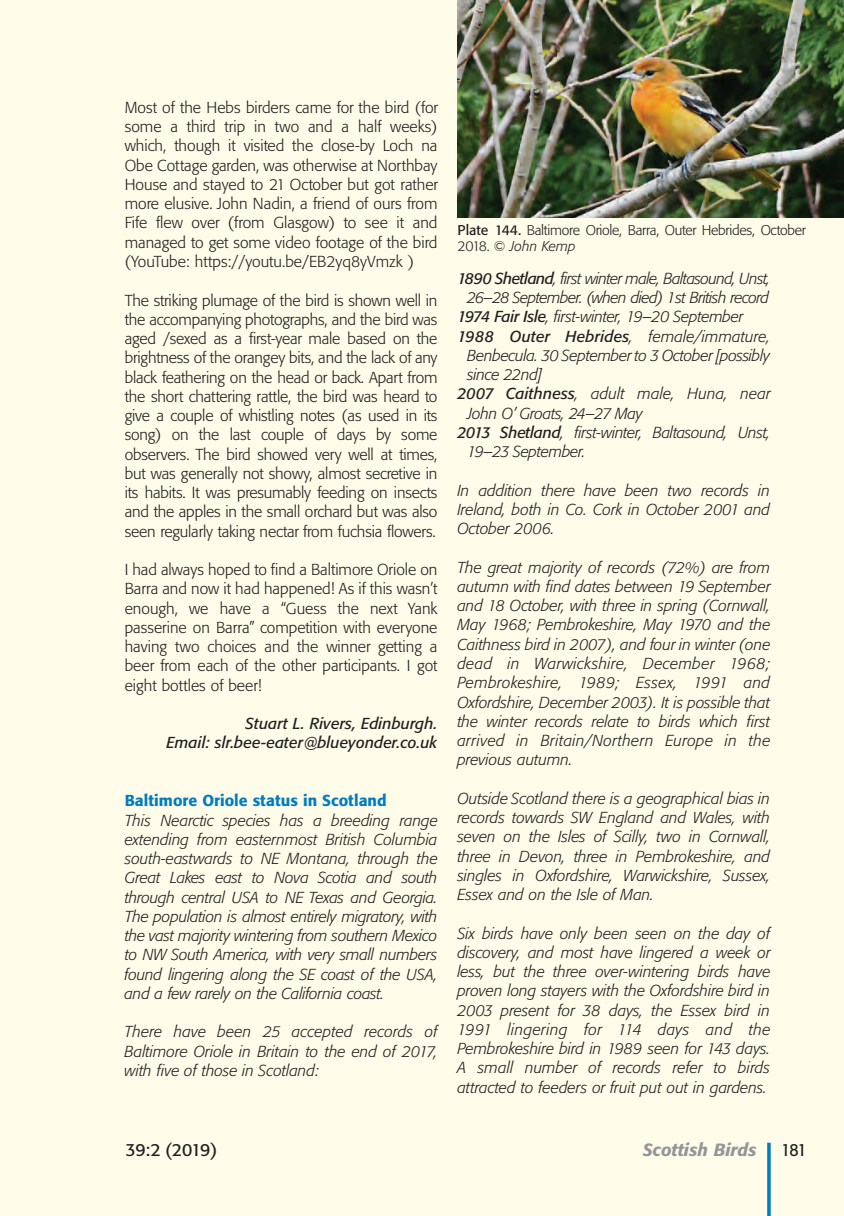
<style>
.page{position:relative;width:844px;height:1216px;background:#fff}
.page>*{position:absolute;margin:0;border:0;box-sizing:border-box;transform-origin:0 0}
.t1{font:italic 500 17.5px "Formata BQ";color:#939598}
.t2{font:17.5px "Formata BQ";letter-spacing:-.065em;color:#231f20}
.t3{font:17.5px "Formata BQ";letter-spacing:-.065em;color:#231f20;scale:.9 1}
.t4{font:italic 300 15.75px/19.2px "Formata BQ";letter-spacing:-.01em;color:#231f20;text-align:justify}
.t5{font:300 15.75px/19.2px "Formata BQ";color:#231f20;text-align:justify}
.t6{font:italic 15.75px/19.2px "Formata BQ";color:#231f20;text-align:right}
.t7{font:italic 300 15.75px "Formata BQ";letter-spacing:-.035em;color:#231f20}
.t8{font:500 15.75px "Formata BQ";color:#007cc2}
.t9{font:300 14px/15.8px "Formata BQ";letter-spacing:-.02em;color:#231f20}
.s1{font-weight:400}
.s2{font-style:italic}
.s3{font-weight:300}
</style>
<div class="page">
<div style="left:0;top:0;width:843px;height:1215px;background:#fffde9"></div>
<hr style="left:767px;top:1142px;width:3px;height:73px;background:#007cc2">
<img style="left:457px;top:0;width:386px;height:218px">
<p class="t5" style="left:125px;top:99px;width:315px">Most of the Hebs birders came for the bird (for some a third trip in two and a half weeks) which, though it visited the close-by Loch na Obe Cottage garden, was otherwise at Northbay House and stayed to 21 October but got rather more elusive. John Nadin, a friend of ours from Fife flew over (from Glasgow) to see it and managed to get some video footage of the bird (YouTube: https://youtu.be/EB2yq8yVmzk )</p>
<p class="t5" style="left:125px;top:291px;width:314px">The striking plumage of the bird is shown well in the accompanying photographs, and the bird was aged /sexed as a first-year male based on the brightness of the orangey bits, and the lack of any black feathering on the head or back. Apart from the short chattering rattle, the bird was heard to give a couple of whistling notes (as used in its song) on the last couple of days by some observers. The bird showed very well at times, but was generally not showy, almost secretive in its habits. It was presumably feeding on insects and the apples in the small orchard but was also seen regularly taking nectar from fuchsia flowers.</p>
<p class="t5" style="left:125px;top:561px;width:314px">I had always hoped to find a Baltimore Oriole on Barra and now it had happened! As if this wasn’t enough, we have a “Guess the next Yank passerine on Barra” competition with everyone having two choices and the winner getting a beer from each of the other participants. I got eight bottles of beer!</p>
<p class="t6" style="left:166px;top:715px;width:272px">Stuart L. Rivers, Edinburgh.<br>Email: slr.bee-eater@blueyonder.co.uk</p>
<p class="t8" style="left:125px;top:793px;width:263px">Baltimore Oriole status in Scotland</p>
<p class="t4" style="left:125px;top:811px;width:315px">This Nearctic species has a breeding range extending from easternmost British Columbia south-eastwards to NE Montana, through the Great Lakes east to Nova Scotia and south through central USA to NE Texas and Georgia.<br>The population is almost entirely migratory, with the vast majority wintering from southern Mexico to NW South America, with very small numbers found lingering along the SE coast of the USA, and a few rarely on the California coast.</p>
<p class="t4" style="left:124px;top:1023px;width:314px">There have been 25 accepted records of Baltimore Oriole in Britain to the end of 2017, with five of those in Scotland:</p>
<p class="t9" style="left:457px;top:223px;width:350px"><span class="s1">Plate 144.</span> Baltimore Oriole, Barra, Outer Hebrides, October<br>2018. © <span class="s2">John Kemp</span></p>
<p class="t7" style="left:457px;top:271px;width:314px"><span class="s1">1890 Shetland</span>, first winter male, Baltasound, Unst,</p>
<p class="t7" style="left:467px;top:291px;width:303px">26–28 September. (when died) 1st British record</p>
<p class="t4" style="left:457px;top:308px;width:288px"><span class="s1">1974 Fair Isle</span>, first-winter, 19–20 September</p>
<p class="t6" style="left:457px;top:327px;width:314px">1988 Outer Hebrides<span class="s3">, female/immature,</span></p>
<p class="t4" style="left:467px;top:347px;width:304px">Benbecula. 30 September to 3 October [possibly</p>
<p class="t4" style="left:467px;top:366px;width:77px">since 22nd]</p>
<p class="t4" style="left:457px;top:385px;width:315px"><span class="s1">2007 Caithness</span>, adult male, Huna, near</p>
<p class="t4" style="left:467px;top:404px;width:177px">John O’ Groats, 24–27 May</p>
<p class="t4" style="left:457px;top:424px;width:314px"><span class="s1">2013 Shetland</span>, first-winter, Baltasound, Unst,</p>
<p class="t4" style="left:467px;top:443px;width:120px">19–23 September.</p>
<p class="t4" style="left:457px;top:481px;width:314px">In addition there have been two records in Ireland, both in Co. Cork in October 2001 and October 2006.</p>
<p class="t4" style="left:457px;top:558px;width:315px">The great majority of records (72%) are from autumn with find dates between 19 September and 18 October, with three in spring (Cornwall, May 1968; Pembrokeshire, May 1970 and the Caithness bird in 2007), and four in winter (one dead in Warwickshire, December 1968; Pembrokeshire, 1989; Essex, 1991 and Oxfordshire, December 2003). It is possible that the winter records relate to birds which first arrived in Britain/Northern Europe in the previous autumn.</p>
<p class="t4" style="left:457px;top:789px;width:314px">Outside Scotland there is a geographical bias in records towards SW England and Wales, with seven on the Isles of Scilly, two in Cornwall, three in Devon, three in Pembrokeshire, and singles in Oxfordshire, Warwickshire, Sussex, Essex and on the Isle of Man.</p>
<p class="t4" style="left:457px;top:924px;width:315px">Six birds have only been seen on the day of discovery, and most have lingered a week or less, but the three over-wintering birds have proven long stayers with the Oxfordshire bird in 2003 present for 38 days, the Essex bird in 1991 lingering for 114 days and the Pembrokeshire bird in 1989 seen for 143 days.<br>A small number of records refer to birds attracted to feeders or fruit put out in gardens.</p>
<p class="t2" style="left:125px;top:1141px;width:93px">39:2 (2019)</p>
<p class="t1" style="left:642px;top:1141px;width:115px">Scottish Birds</p>
<p class="t3" style="left:781px;top:1141px;width:30px">181</p>
</div>
